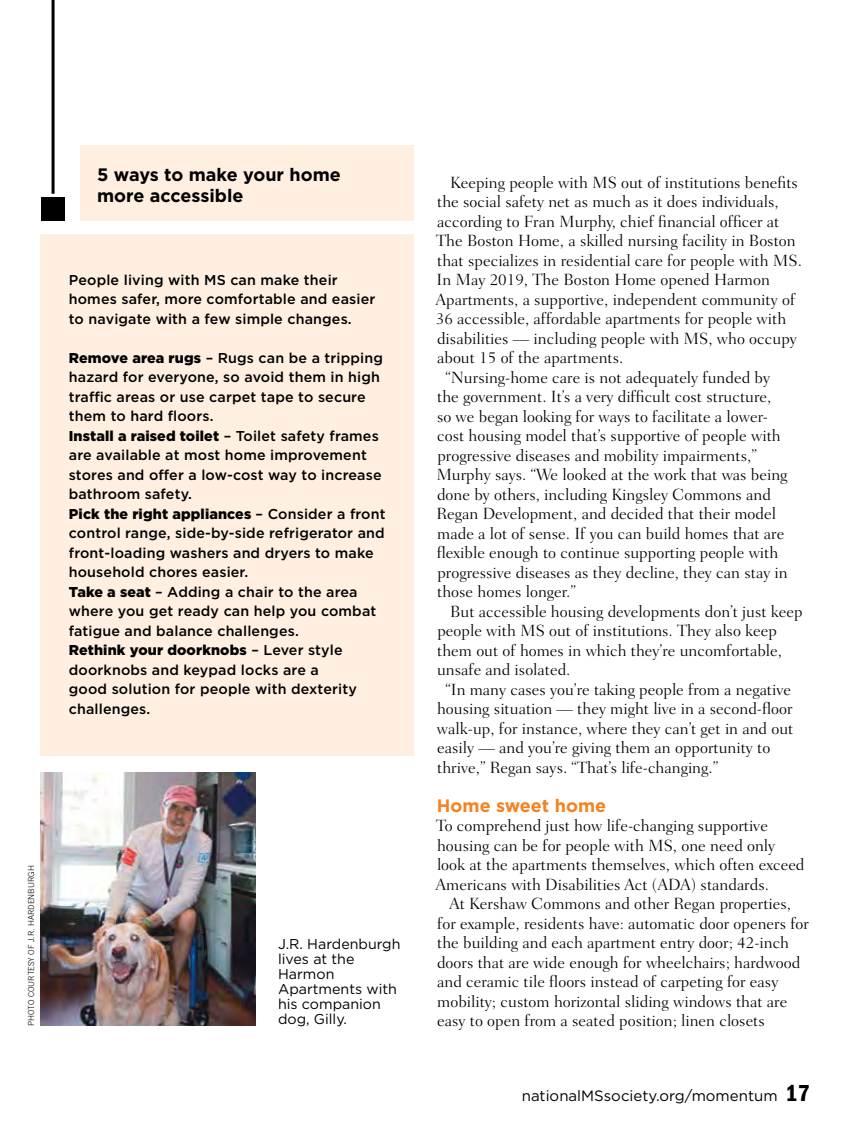
<style>
.page{position:relative;width:864px;height:1134px;background:#fff}
.page>*{position:absolute;margin:0;border:0;box-sizing:border-box;transform-origin:0 0}
.t1{font:700 18px/21px "Gotham";color:#000}
.t2{font:700 18px "Gotham";color:#f58220}
.t3{font:300 16.5px/19.5px "Fairfield LT Std";color:#000}
.t4{font:15px "Gotham";color:#000}
.t5{font:500 14.25px/19.5px "Gotham";letter-spacing:.01em;color:#000}
.t6{font:14.25px/15px "Gotham";color:#000}
.t7{font:300 8.25px "Trade Gothic LT Std";color:#000}
.s1{font-weight:900}
.s2{font-family:"ITC Franklin Gothic Std Dm Cd";font-size:24px}
</style>
<div class="page">
<div style="left:40px;top:234px;width:374px;height:522px;background:#ffefe1"></div>
<div style="left:81px;top:146px;width:333px;height:75px;background:#ffefe1"></div>
<div style="left:42px;top:197px;width:23px;height:23px;background:#000"></div>
<hr style="left:52px;top:0;width:3px;height:194px;background:#000">
<img style="left:40px;top:773px;width:216px;height:253px">
<p class="t1" style="left:97px;top:164px;width:245px">5 ways to make your home more accessible</p>
<p class="t5" style="left:69px;top:270px;width:308px">People living with MS can make their homes safer, more comfortable and easier to navigate with a few simple changes.</p>
<p class="t5" style="left:69px;top:348px;width:318px"><span class="s1">Remove area rugs</span> – Rugs can be a tripping hazard for everyone, so avoid them in high traffic areas or use carpet tape to secure them to hard floors.<br><span class="s1">Install a raised toilet</span> – Toilet safety frames are available at most home improvement stores and offer a low-cost way to increase bathroom safety.<br><span class="s1">Pick the right appliances</span> – Consider a front control range, side-by-side refrigerator and front-loading washers and dryers to make household chores easier.<br><span class="s1">Take a seat</span> – Adding a chair to the area where you get ready can help you combat fatigue and balance challenges.<br><span class="s1">Rethink your doorknobs</span> – Lever style doorknobs and keypad locks are a<br>good solution for people with dexterity challenges.</p>
<p class="t7" style="left:26px;top:1026px;width:162px;rotate:-90deg">PHOTO COURTESY OF J.R. HARDENBURGH</p>
<p class="t6" style="left:278px;top:936px;width:124px">J.R. Hardenburgh lives at the<br>Harmon<br>Apartments with his companion dog, Gilly.</p>
<p class="t3" style="left:450px;top:172px;width:349px">Keeping people with MS out of institutions benefits</p>
<p class="t3" style="left:437px;top:192px;width:343px">the social safety net as much as it does individuals,</p>
<p class="t3" style="left:437px;top:211px;width:344px">according to Fran Murphy, chief financial officer at</p>
<p class="t3" style="left:436px;top:231px;width:361px">The Boston Home, a skilled nursing facility in Boston</p>
<p class="t3" style="left:437px;top:250px;width:366px">that specializes in residential care for people with MS.</p>
<p class="t3" style="left:437px;top:270px;width:335px">In May 2019, The Boston Home opened Harmon</p>
<p class="t3" style="left:436px;top:289px;width:361px">Apartments, a supportive, independent community of</p>
<p class="t3" style="left:436px;top:309px;width:352px">36 accessible, affordable apartments for people with</p>
<p class="t3" style="left:437px;top:328px;width:361px">disabilities — including people with MS, who occupy</p>
<p class="t3" style="left:437px;top:348px;width:188px">about 15 of the apartments.</p>
<p class="t3" style="left:445px;top:367px;width:326px">“Nursing-home care is not adequately funded by</p>
<p class="t3" style="left:437px;top:387px;width:336px">the government. It’s a very difficult cost structure,</p>
<p class="t3" style="left:437px;top:406px;width:333px">so we began looking for ways to facilitate a lower-</p>
<p class="t3" style="left:437px;top:426px;width:345px">cost housing model that’s supportive of people with</p>
<p class="t3" style="left:437px;top:445px;width:321px">progressive diseases and mobility impairments,”</p>
<p class="t3" style="left:436px;top:465px;width:353px">Murphy says. “We looked at the work that was being</p>
<p class="t3" style="left:437px;top:484px;width:335px">done by others, including Kingsley Commons and</p>
<p class="t3" style="left:437px;top:504px;width:341px">Regan Development, and decided that their model</p>
<p class="t3" style="left:437px;top:523px;width:349px">made a lot of sense. If you can build homes that are</p>
<p class="t3" style="left:437px;top:543px;width:343px">flexible enough to continue supporting people with</p>
<p class="t3" style="left:437px;top:562px;width:352px">progressive diseases as they decline, they can stay in</p>
<p class="t3" style="left:437px;top:582px;width:140px">those homes longer.”</p>
<p class="t3" style="left:450px;top:601px;width:354px">But accessible housing developments don’t just keep</p>
<p class="t3" style="left:437px;top:621px;width:341px">people with MS out of institutions. They also keep</p>
<p class="t3" style="left:437px;top:640px;width:346px">them out of homes in which they’re uncomfortable,</p>
<p class="t3" style="left:437px;top:660px;width:135px">unsafe and isolated.</p>
<p class="t3" style="left:445px;top:679px;width:347px">“In many cases you’re taking people from a negative</p>
<p class="t3" style="left:437px;top:699px;width:357px">housing situation — they might live in a second-floor</p>
<p class="t3" style="left:437px;top:718px;width:358px">walk-up, for instance, where they can’t get in and out</p>
<p class="t3" style="left:437px;top:738px;width:335px">easily — and you’re giving them an opportunity to</p>
<p class="t3" style="left:437px;top:757px;width:283px">thrive,” Regan says. “That’s life-changing.”</p>
<p class="t2" style="left:437px;top:795px;width:171px">Home sweet home</p>
<p class="t3" style="left:436px;top:816px;width:370px">To comprehend just how life-changing supportive housing can be for people with MS, one need only look at the apartments themselves, which often exceed Americans with Disabilities Act (ADA) standards.</p>
<p class="t3" style="left:437px;top:894px;width:373px;text-indent:12px">At Kershaw Commons and other Regan properties, for example, residents have: automatic door openers for the building and each apartment entry door; 42-inch doors that are wide enough for wheelchairs; hardwood and ceramic tile floors instead of carpeting for easy mobility; custom horizontal sliding windows that are</p>
<p class="t3" style="left:437px;top:1011px;width:329px">easy to open from a seated position; linen closets</p>
<p class="t4" style="left:522px;top:1086px;width:290px">nationalMSsociety.org/momentum <span class="s2">17</span></p>
</div>
